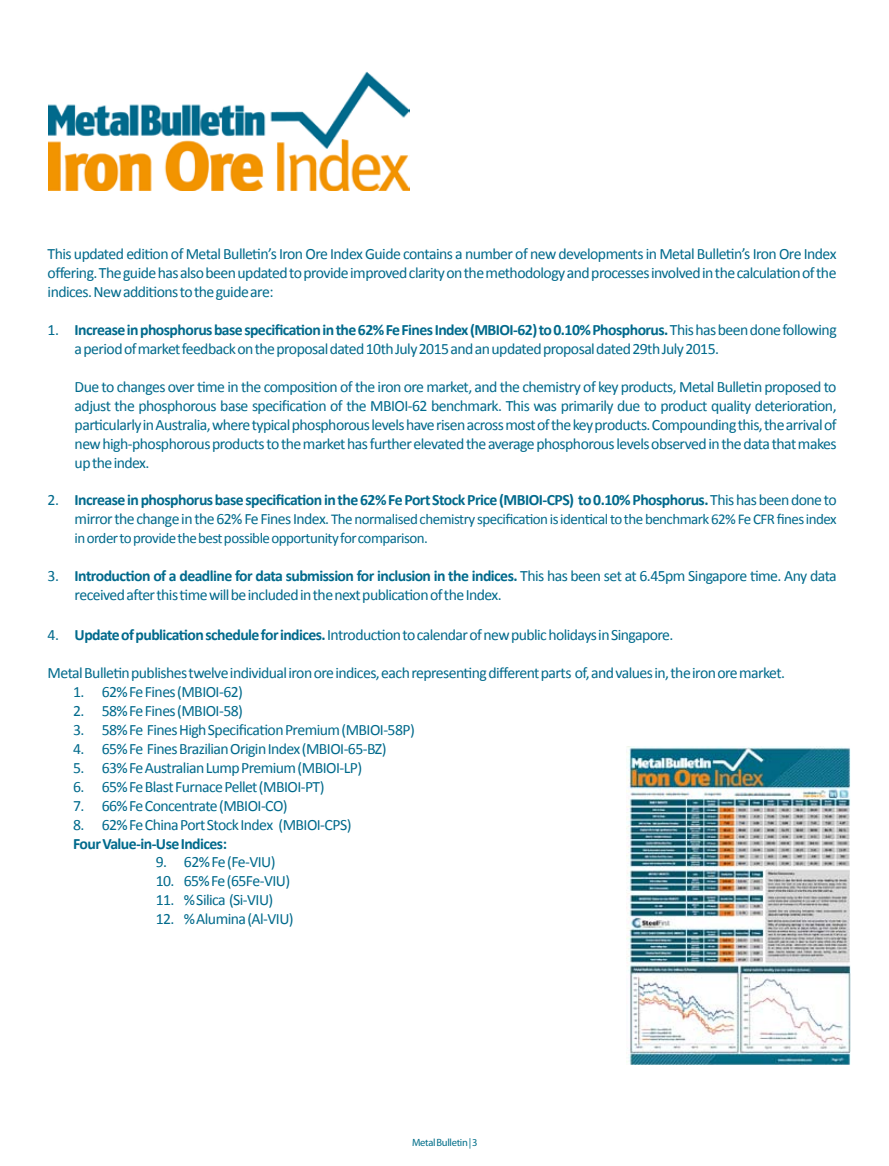
<style>
.page{position:relative;width:889px;height:1166px;background:#fff}
.page>*{position:absolute;margin:0;border:0;box-sizing:border-box;transform-origin:0 0}
.t1{font:15.75px/18.9px "Calibri";letter-spacing:-.035em;color:#006a8c;text-align:justify}
.t2{font:700 15.75px "Calibri";letter-spacing:-.035em;color:#006a8c}
.t3{font:15px/18.9px "Calibri";letter-spacing:-.035em;color:#006a8c}
.t4{font:10.5px "Myriad Pro";letter-spacing:-.03em;color:#006e89}
.s1{font-weight:700}
.s2{font-weight:400}
.s3{font-size:15.75px}
</style>
<div class="page">
<img style="left:48px;top:71px;width:362px;height:120px">
<img style="left:626px;top:746px;width:224px;height:318px">
<p class="t1" style="left:48px;top:245px;width:790px">This updated edition of Metal Bulletin’s Iron Ore Index Guide contains a number of new developments in Metal Bulletin’s Iron Ore Index offering. The guide has also been updated to provide improved clarity on the methodology and processes involved in the calculation of the indices. New additions to the guide are:</p>
<p class="t1" style="left:75px;top:320px;width:763px;text-indent:-27px">1. <span class="s1">Increase in phosphorus base specification in the 62% Fe Fines Index (MBIOI-62) to 0.10% Phosphorus.</span> This has been done following a period of market feedback on the proposal dated 10th July 2015 and an updated proposal dated 29th July 2015.</p>
<p class="t1" style="left:75px;top:377px;width:763px">Due to changes over time in the composition of the iron ore market, and the chemistry of key products, Metal Bulletin proposed to adjust the phosphorous base specification of the MBIOI-62 benchmark. This was primarily due to product quality deterioration, particularly in Australia, where typical phosphorous levels have risen across most of the key products. Compounding this, the arrival of new high-phosphorous products to the market has further elevated the average phosphorous levels observed in the data that makes up the index.</p>
<p class="t2" style="left:48px;top:490px;width:790px"><span class="s2">2.</span> Increase in phosphorus base specification in the 62% Fe Port Stock Price (MBIOI-CPS) to 0.10% Phosphorus. <span class="s2">This has been done to</span></p>
<p class="t3" style="left:75px;top:509px;width:763px"><span class="s3">mirror the change in the 62% Fe Fines Index.</span> The normalised chemistry specification is identical to the benchmark 62% Fe CFR fines index in order to provide the best possible opportunity for comparison.</p>
<p class="t1" style="left:75px;top:566px;width:763px;text-indent:-27px">3. <span class="s1">Introduction of a deadline for data submission for inclusion in the indices.</span> This has been set at 6.45pm Singapore time. Any data received after this time will be included in the next publication of the Index.</p>
<p class="t1" style="left:48px;top:624px;width:627px">4. <span class="s1">Update of publication schedule for indices.</span> Introduction to calendar of new public holidays in Singapore.</p>
<p class="t1" style="left:48px;top:663px;width:739px">Metal Bulletin publishes twelve individual iron ore indices, each representing different parts of, and values in, the iron ore market.</p>
<p class="t1" style="left:73px;top:682px;width:171px">1. 62% Fe Fines (MBIOI-62)</p>
<p class="t1" style="left:73px;top:701px;width:171px">2. 58% Fe Fines (MBIOI-58)</p>
<p class="t1" style="left:73px;top:720px;width:343px">3. 58% Fe Fines High Specification Premium (MBIOI-58P)</p>
<p class="t1" style="left:73px;top:739px;width:315px">4. 65% Fe Fines Brazilian Origin Index (MBIOI-65-BZ)</p>
<p class="t1" style="left:73px;top:758px;width:290px">5. 63% Fe Australian Lump Premium (MBIOI-LP)</p>
<p class="t1" style="left:73px;top:777px;width:253px">6. 65% Fe Blast Furnace Pellet (MBIOI-PT)</p>
<p class="t1" style="left:73px;top:795px;width:216px">7. 66% Fe Concentrate (MBIOI-CO)</p>
<p class="t1" style="left:73px;top:814px;width:280px">8. 62% Fe China Port Stock Index (MBIOI-CPS)</p>
<p class="t2" style="left:73px;top:833px;width:155px">Four Value-in-Use Indices:</p>
<p class="t1" style="left:156px;top:852px;width:121px">9. 62% Fe (Fe-VIU)</p>
<p class="t1" style="left:156px;top:871px;width:136px">10. 65% Fe (65Fe-VIU)</p>
<p class="t1" style="left:156px;top:890px;width:119px">11. % Silica (Si-VIU)</p>
<p class="t1" style="left:156px;top:909px;width:139px">12. % Alumina (Al-VIU)</p>
<p class="t4" style="left:412px;top:1135px;width:67px">Metal Bulletin | 3</p>
</div>
